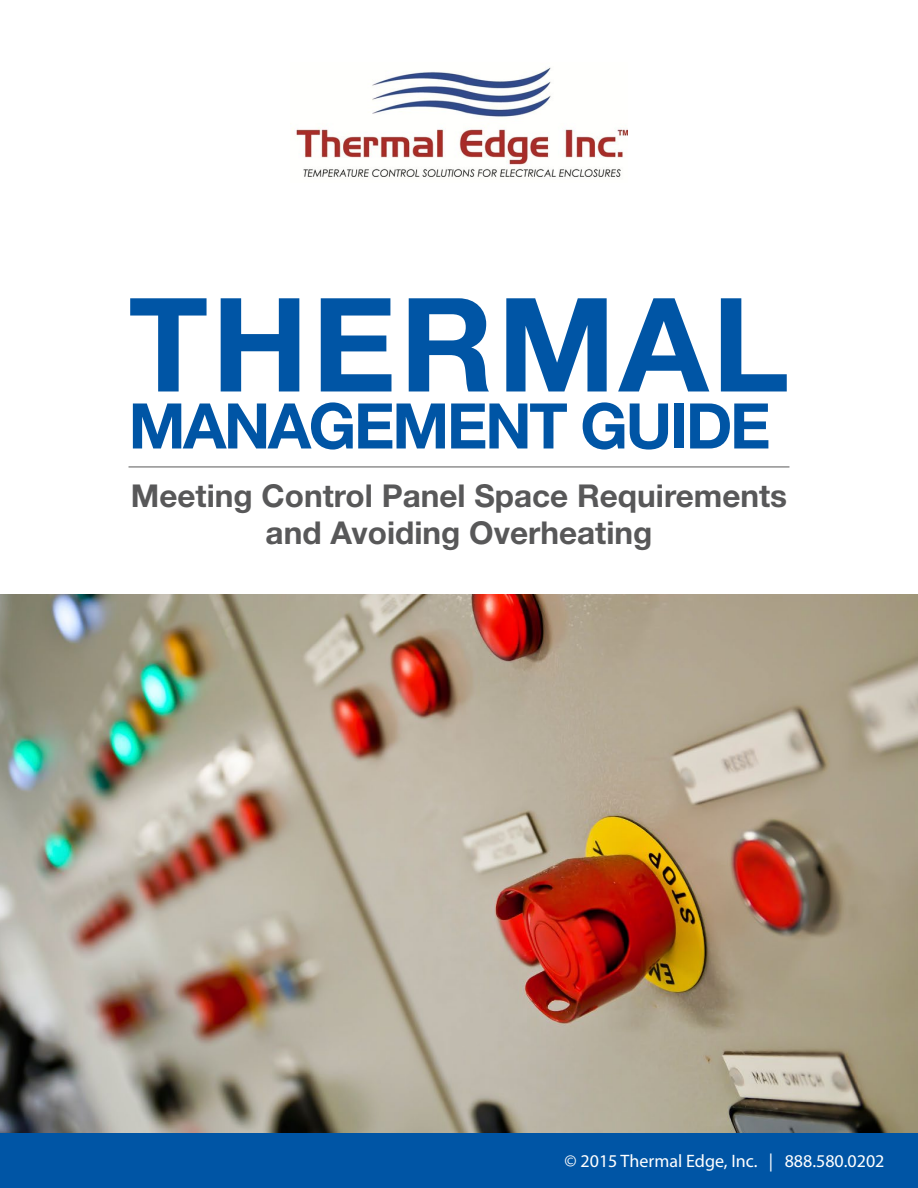
<style>
.page{position:relative;width:918px;height:1188px;background:#fff}
.page>*{position:absolute;margin:0;border:0;box-sizing:border-box;transform-origin:0 0}
.t1{font:700 130.5px "Helvetica Neue";letter-spacing:.025em;color:#0055a5}
.t2{font:700 63px "Helvetica Neue";letter-spacing:-.04em;color:#0055a5}
.t3{font:700 31.5px/37.8px "Helvetica Neue";color:#585859;text-align:center}
.t4{font:18px "Myriad Pro";color:#fff}
</style>
<div class="page">
<img style="left:0;top:594px;width:918px;height:540px">
<img style="left:296px;top:67px;width:332px;height:111px">
<div style="left:0;top:1134px;width:918px;height:54px;background:#0055a5"></div>
<hr style="left:129px;top:467px;width:660px;height:1px;background:#585859">
<h1 class="t1" style="left:129px;top:264px;width:662px">THERMAL</h1>
<h2 class="t2" style="left:129px;top:387px;width:644px">MANAGEMENT GUIDE</h2>
<p class="t3" style="left:131px;top:476px;width:658px">Meeting Control Panel Space Requirements and Avoiding Overheating</p>
<p class="t4" style="left:565px;top:1150px;width:321px">© 2015 Thermal Edge, Inc. | 888.580.0202</p>
</div>
